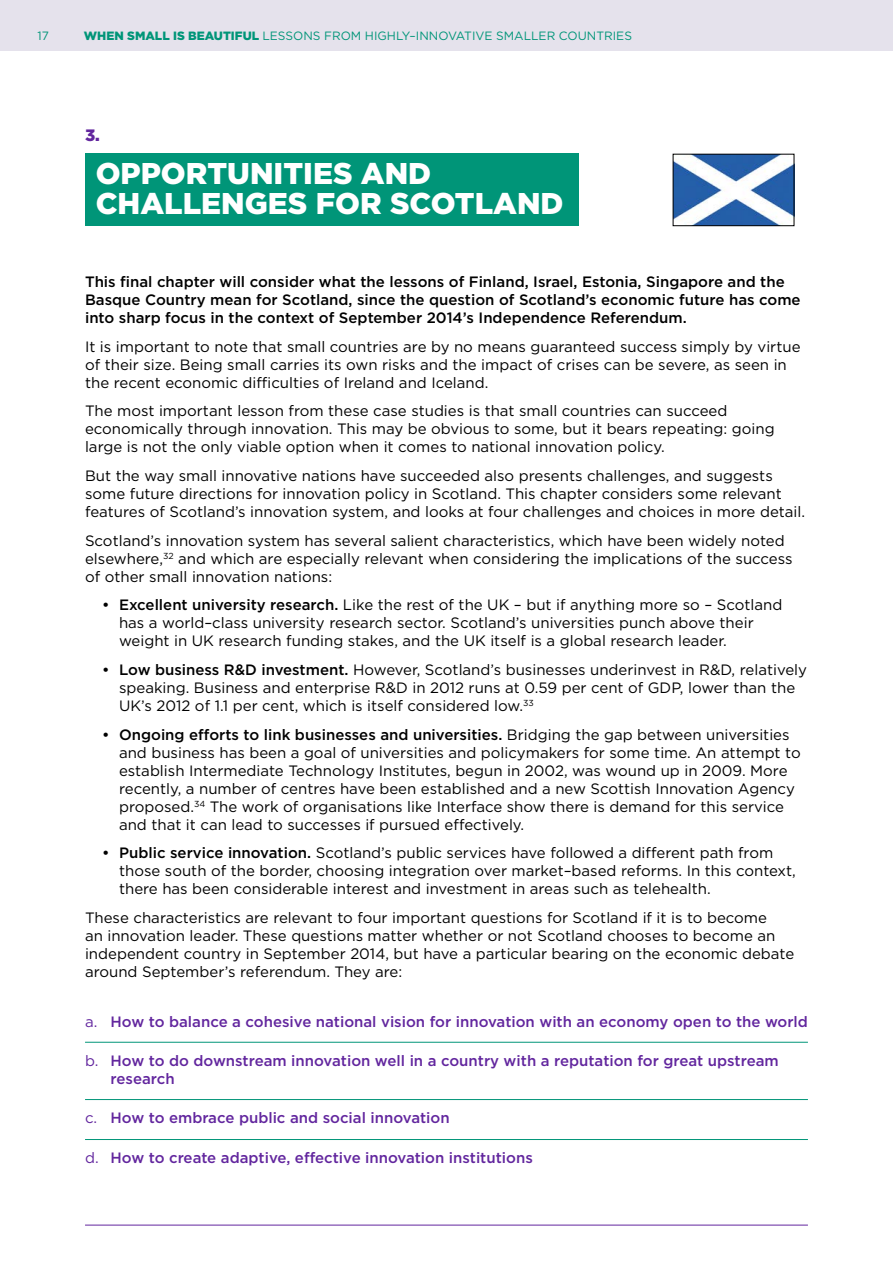
<style>
.page{position:relative;width:893px;height:1263px;background:#fff}
.page>*{position:absolute;margin:0;border:0;box-sizing:border-box;transform-origin:0 0}
.t1{font:900 30px/30px "Gotham HTF";color:#fff}
.t2{font:900 16.5px "Gotham HTF";color:#62269e}
.t3{font:15px/18px "Gotham HTF";color:#000}
.t4{font:500 15px/18px "Gotham HTF";color:#62269e}
.t5{font:500 15px/18px "Gotham HTF";color:#000}
.t6{font:12px "Gotham HTF";color:#009578}
.s1{font-weight:900}
.s2{font-weight:500}
.s3{font-weight:400}
</style>
<div class="page">
<div style="left:0;top:0;width:893px;height:51px;background:#e5e2ec"></div>
<hr style="left:85px;top:1225px;width:723px;height:1px;background:#62269e">
<div style="left:85px;top:154px;width:493px;height:72px;background:#009578"></div>
<hr style="left:85px;top:1042px;width:723px;height:1px;background:#009578">
<hr style="left:85px;top:1099px;width:723px;height:1px;background:#009578">
<hr style="left:85px;top:1139px;width:723px;height:1px;background:#009578">
<img style="left:675px;top:156px;width:117px;height:68px">
<div style="left:673px;top:154px;width:121px;height:72px;border:1px solid #000"></div>
<p class="t6" style="left:37px;top:29px;width:13px">17</p>
<p class="t6" style="left:84px;top:29px;width:550px"><span class="s1">WHEN SMALL IS BEAUTIFUL</span> LESSONS FROM HIGHLY–INNOVATIVE SMALLER COUNTRIES</p>
<p class="t2" style="left:85px;top:126px;width:16px">3.</p>
<h1 class="t1" style="left:96px;top:158px;width:469px">OPPORTUNITIES AND<br>CHALLENGES FOR SCOTLAND</h1>
<p class="t5" style="left:85px;top:273px;width:717px">This final chapter will consider what the lessons of Finland, Israel, Estonia, Singapore and the<br>Basque Country mean for Scotland, since the question of Scotland’s economic future has come into sharp focus in the context of September 2014’s Independence Referendum.</p>
<p class="t3" style="left:85px;top:337px;width:717px">It is important to note that small countries are by no means guaranteed success simply by virtue of their size. Being small carries its own risks and the impact of crises can be severe, as seen in the recent economic difficulties of Ireland and Iceland.</p>
<p class="t3" style="left:85px;top:402px;width:691px">The most important lesson from these case studies is that small countries can succeed economically through innovation. This may be obvious to some, but it bears repeating: going large is not the only viable option when it comes to national innovation policy.</p>
<p class="t3" style="left:85px;top:467px;width:722px">But the way small innovative nations have succeeded also presents challenges, and suggests some future directions for innovation policy in Scotland. This chapter considers some relevant features of Scotland’s innovation system, and looks at four challenges and choices in more detail.</p>
<p class="t3" style="left:85px;top:531px;width:709px">Scotland’s innovation system has several salient characteristics, which have been widely noted elsewhere,<sup>32</sup> and which are especially relevant when considering the implications of the success of other small innovation nations:</p>
<p class="t3" style="left:119px;top:596px;width:665px;text-indent:-17px"><span class="s2">• Excellent university research.</span> Like the rest of the UK – but if anything more so – Scotland has a world–class university research sector. Scotland’s universities punch above their weight in UK research funding stakes, and the UK itself is a global research leader.</p>
<p class="t3" style="left:119px;top:660px;width:689px;text-indent:-17px"><span class="s2">• Low business R&amp;D investment.</span> However, Scotland’s businesses underinvest in R&amp;D, relatively speaking. Business and enterprise R&amp;D in 2012 runs at 0.59 per cent of GDP, lower than the<br>UK’s 2012 of 1.1 per cent, which is itself considered low.<sup>33</sup></p>
<p class="t3" style="left:119px;top:725px;width:683px;text-indent:-17px"><span class="s2">• Ongoing efforts to link businesses and universities.</span> Bridging the gap between universities and business has been a goal of universities and policymakers for some time. An attempt to establish Intermediate Technology Institutes, begun in 2002, was wound up in 2009. More recently, a number of centres have been established and a new Scottish Innovation Agency proposed.<sup>34</sup> The work of organisations like Interface show there is demand for this service and that it can lead to successes if pursued effectively.</p>
<p class="t3" style="left:119px;top:844px;width:678px;text-indent:-17px"><span class="s2">• Public service innovation.</span> Scotland’s public services have followed a different path from those south of the border, choosing integration over market–based reforms. In this context, there has been considerable interest and investment in areas such as telehealth.</p>
<p class="t3" style="left:85px;top:908px;width:711px">These characteristics are relevant to four important questions for Scotland if it is to become<br>an innovation leader. These questions matter whether or not Scotland chooses to become an independent country in September 2014, but have a particular bearing on the economic debate around September’s referendum. They are:</p>
<p class="t4" style="left:85px;top:1012px;width:724px"><span class="s3">a.</span> How to balance a cohesive national vision for innovation with an economy open to the world</p>
<p class="t4" style="left:111px;top:1051px;width:670px;text-indent:-25px"><span class="s3">b.</span> How to do downstream innovation well in a country with a reputation for great upstream research</p>
<p class="t4" style="left:85px;top:1109px;width:366px"><span class="s3">c.</span> How to embrace public and social innovation</p>
<p class="t4" style="left:85px;top:1148px;width:449px"><span class="s3">d.</span> How to create adaptive, effective innovation institutions</p>
</div>
